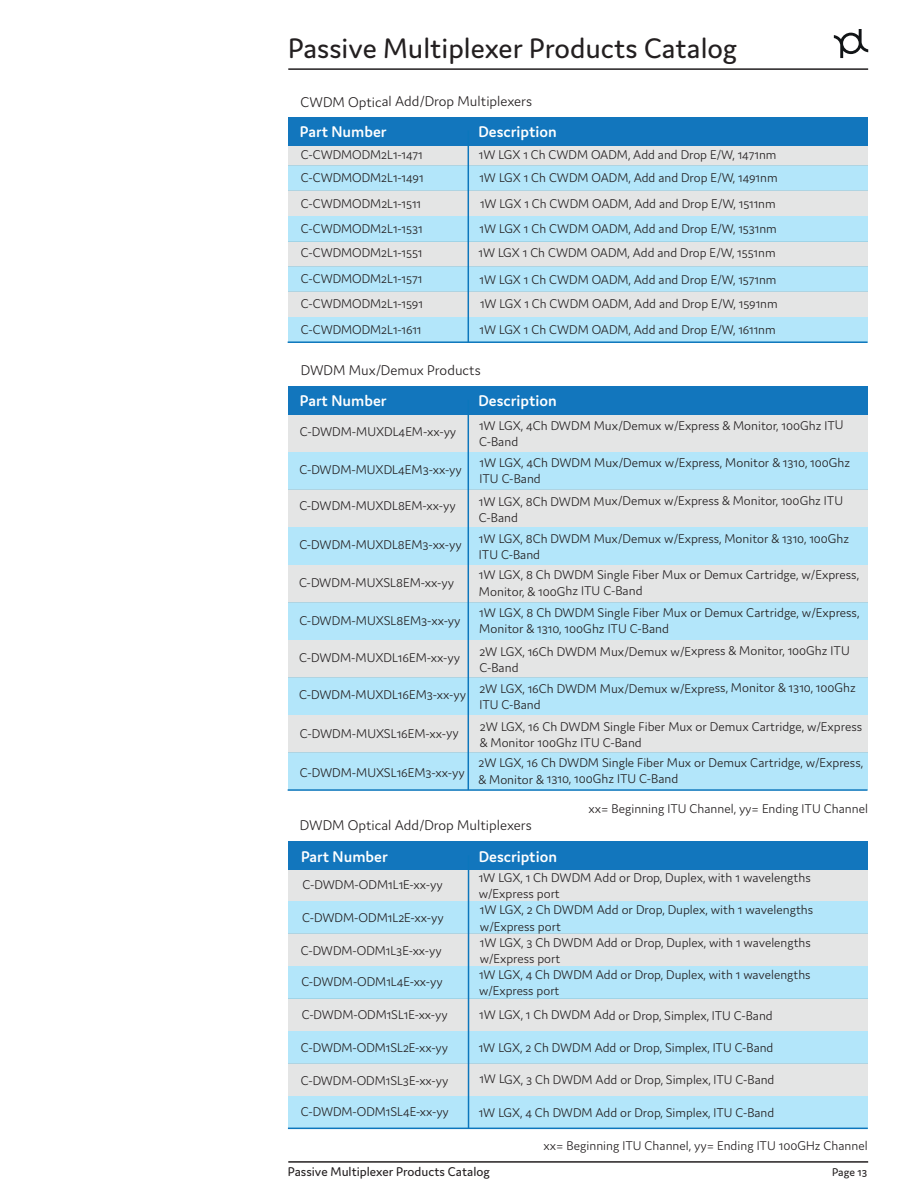
<style>
.page{position:relative;width:918px;height:1188px;background:#fff}
.page>*{position:absolute;margin:0;border:0;box-sizing:border-box;transform-origin:0 0}
.t1{font:30px "Domus";color:#231f20}
.t2{font:600 16.5px "Domus";color:#fff}
.t3{font:300 15px "Domus";color:#231f20}
.t4{font:300 13.5px/16.4px "Domus";color:#231f20}
.t5{font:13.5px "Domus";color:#231f20}
.t6{font:12px "Domus";letter-spacing:-.005em;color:#231f20}
</style>
<div class="page">
<div style="left:288px;top:753px;width:580px;height:37px;background:#b3e6fa"></div>
<div style="left:288px;top:715px;width:580px;height:38px;background:#e4e5e5"></div>
<div style="left:288px;top:602px;width:580px;height:38px;background:#b3e6fa"></div>
<div style="left:288px;top:565px;width:580px;height:37px;background:#e4e5e5"></div>
<div style="left:288px;top:677px;width:580px;height:38px;background:#b3e6fa"></div>
<div style="left:288px;top:640px;width:580px;height:37px;background:#e4e5e5"></div>
<div style="left:288px;top:452px;width:580px;height:38px;background:#b3e6fa"></div>
<div style="left:288px;top:415px;width:580px;height:37px;background:#e4e5e5"></div>
<div style="left:288px;top:527px;width:580px;height:38px;background:#b3e6fa"></div>
<div style="left:288px;top:490px;width:580px;height:37px;background:#e4e5e5"></div>
<div style="left:288px;top:386px;width:580px;height:29px;background:#1276bd"></div>
<hr style="left:468px;top:400px;width:1px;height:390px;background:#0c76bc">
<hr style="left:288px;top:789px;width:580px;height:2px;background:#0c76bc">
<svg style="left:834px;top:29px;width:34px;height:29px"></svg>
<hr style="left:288px;top:68px;width:580px;height:2px;background:#231f20">
<hr style="left:288px;top:1161px;width:580px;height:2px;background:#231f20">
<div style="left:288px;top:267px;width:580px;height:25px;background:#b3e6fa"></div>
<div style="left:288px;top:241px;width:580px;height:26px;background:#e4e5e5"></div>
<div style="left:288px;top:317px;width:580px;height:25px;background:#b3e6fa"></div>
<div style="left:288px;top:292px;width:580px;height:25px;background:#e4e5e5"></div>
<div style="left:288px;top:166px;width:580px;height:25px;background:#b3e6fa"></div>
<div style="left:288px;top:140px;width:580px;height:26px;background:#e4e5e5"></div>
<div style="left:288px;top:216px;width:580px;height:25px;background:#b3e6fa"></div>
<div style="left:288px;top:191px;width:580px;height:25px;background:#e4e5e5"></div>
<div style="left:288px;top:117px;width:580px;height:28px;background:#1276bd"></div>
<hr style="left:288px;top:341px;width:580px;height:2px;background:#0c76bc">
<hr style="left:468px;top:131px;width:1px;height:211px;background:#0c76bc">
<div style="left:288px;top:1031px;width:580px;height:32px;background:#b3e6fa"></div>
<div style="left:288px;top:998px;width:580px;height:33px;background:#e4e5e5"></div>
<div style="left:288px;top:1096px;width:580px;height:32px;background:#b3e6fa"></div>
<div style="left:288px;top:1063px;width:580px;height:33px;background:#e4e5e5"></div>
<div style="left:288px;top:901px;width:580px;height:33px;background:#b3e6fa"></div>
<div style="left:288px;top:869px;width:580px;height:32px;background:#e4e5e5"></div>
<div style="left:288px;top:966px;width:580px;height:32px;background:#b3e6fa"></div>
<div style="left:288px;top:934px;width:580px;height:32px;background:#e4e5e5"></div>
<div style="left:288px;top:842px;width:580px;height:28px;background:#1276bd"></div>
<hr style="left:468px;top:855px;width:1px;height:273px;background:#0c76bc">
<hr style="left:288px;top:1128px;width:580px;height:1px;background:#0c76bc">
<h1 class="t1" style="left:288px;top:32px;width:450px">Passive Multiplexer Products Catalog</h1>
<p class="t3" style="left:301px;top:93px;width:233px">CWDM Optical Add/Drop Multiplexers</p>
<p class="t2" style="left:300px;top:123px;width:88px">Part Number</p>
<p class="t2" style="left:478px;top:122px;width:80px">Description</p>
<p class="t4" style="left:301px;top:146px;width:123px">C-CWDMODM2L1-1471</p>
<p class="t4" style="left:479px;top:146px;width:299px">1W LGX 1 Ch CWDM OADM, Add and Drop E/W, 1471nm</p>
<p class="t4" style="left:301px;top:169px;width:124px">C-CWDMODM2L1-1491</p>
<p class="t4" style="left:479px;top:169px;width:300px">1W LGX 1 Ch CWDM OADM, Add and Drop E/W, 1491nm</p>
<p class="t4" style="left:301px;top:195px;width:122px">C-CWDMODM2L1-1511</p>
<p class="t4" style="left:480px;top:195px;width:297px">1W LGX 1 Ch CWDM OADM, Add and Drop E/W, 1511nm</p>
<p class="t4" style="left:301px;top:220px;width:123px">C-CWDMODM2L1-1531</p>
<p class="t4" style="left:480px;top:220px;width:299px">1W LGX 1 Ch CWDM OADM, Add and Drop E/W, 1531nm</p>
<p class="t4" style="left:301px;top:245px;width:123px">C-CWDMODM2L1-1551</p>
<p class="t4" style="left:479px;top:245px;width:299px">1W LGX 1 Ch CWDM OADM, Add and Drop E/W, 1551nm</p>
<p class="t4" style="left:301px;top:270px;width:123px">C-CWDMODM2L1-1571</p>
<p class="t4" style="left:480px;top:271px;width:298px">1W LGX 1 Ch CWDM OADM, Add and Drop E/W, 1571nm</p>
<p class="t4" style="left:301px;top:296px;width:124px">C-CWDMODM2L1-1591</p>
<p class="t4" style="left:480px;top:296px;width:299px">1W LGX 1 Ch CWDM OADM, Add and Drop E/W, 1591nm</p>
<p class="t4" style="left:301px;top:321px;width:122px">C-CWDMODM2L1-1611</p>
<p class="t4" style="left:480px;top:321px;width:298px">1W LGX 1 Ch CWDM OADM, Add and Drop E/W, 1611nm</p>
<p class="t3" style="left:301px;top:362px;width:181px">DWDM Mux/Demux Products</p>
<p class="t2" style="left:300px;top:392px;width:88px">Part Number</p>
<p class="t2" style="left:478px;top:392px;width:80px">Description</p>
<p class="t4" style="left:300px;top:424px;width:158px">C-DWDM-MUXDL4EM-xx-yy</p>
<p class="t4" style="left:479px;top:417px;width:366px">1W LGX, 4Ch DWDM Mux/Demux w/Express &amp; Monitor, 100Ghz ITU<br>C-Band</p>
<p class="t4" style="left:299px;top:462px;width:164px">C-DWDM-MUXDL4EM3-xx-yy</p>
<p class="t4" style="left:480px;top:454px;width:372px">1W LGX, 4Ch DWDM Mux/Demux w/Express, Monitor &amp; 1310, 100Ghz<br>ITU C-Band</p>
<p class="t4" style="left:299px;top:497px;width:158px">C-DWDM-MUXDL8EM-xx-yy</p>
<p class="t4" style="left:479px;top:493px;width:366px">1W LGX, 8Ch DWDM Mux/Demux w/Express &amp; Monitor, 100Ghz ITU<br>C-Band</p>
<p class="t4" style="left:299px;top:536px;width:164px">C-DWDM-MUXDL8EM3-xx-yy</p>
<p class="t4" style="left:479px;top:530px;width:372px">1W LGX, 8Ch DWDM Mux/Demux w/Express, Monitor &amp; 1310, 100Ghz<br>ITU C-Band</p>
<p class="t4" style="left:299px;top:574px;width:157px">C-DWDM-MUXSL8EM-xx-yy</p>
<p class="t4" style="left:299px;top:613px;width:163px">C-DWDM-MUXSL8EM3-xx-yy</p>
<p class="t4" style="left:479px;top:604px;width:382px">1W LGX, 8 Ch DWDM Single Fiber Mux or Demux Cartridge, w/Express,<br>Monitor &amp; 1310, 100Ghz ITU C-Band</p>
<p class="t4" style="left:299px;top:649px;width:162px">C-DWDM-MUXDL16EM-xx-yy</p>
<p class="t4" style="left:479px;top:643px;width:372px">2W LGX, 16Ch DWDM Mux/Demux w/Express &amp; Monitor, 100Ghz ITU<br>C-Band</p>
<p class="t4" style="left:299px;top:686px;width:168px">C-DWDM-MUXDL16EM3-xx-yy</p>
<p class="t4" style="left:479px;top:680px;width:378px">2W LGX, 16Ch DWDM Mux/Demux w/Express, Monitor &amp; 1310, 100Ghz<br>ITU C-Band</p>
<p class="t4" style="left:479px;top:567px;width:382px">1W LGX, 8 Ch DWDM Single Fiber Mux or Demux Cartridge, w/Express,<br>Monitor, &amp; 100Ghz ITU C-Band</p>
<p class="t4" style="left:300px;top:725px;width:160px">C-DWDM-MUXSL16EM-xx-yy</p>
<p class="t4" style="left:480px;top:718px;width:384px">2W LGX, 16 Ch DWDM Single Fiber Mux or Demux Cartridge, w/Express &amp; Monitor 100Ghz ITU C-Band</p>
<p class="t4" style="left:300px;top:764px;width:166px">C-DWDM-MUXSL16EM3-xx-yy</p>
<p class="t4" style="left:479px;top:755px;width:386px">2W LGX, 16 Ch DWDM Single Fiber Mux or Demux Cartridge, w/Express, &amp; Monitor &amp; 1310, 100Ghz ITU C-Band</p>
<p class="t4" style="left:589px;top:801px;width:281px">xx= Beginning ITU Channel, yy= Ending ITU Channel</p>
<p class="t3" style="left:300px;top:817px;width:233px">DWDM Optical Add/Drop Multiplexers</p>
<p class="t2" style="left:301px;top:847px;width:88px">Part Number</p>
<p class="t2" style="left:479px;top:847px;width:80px">Description</p>
<p class="t4" style="left:303px;top:877px;width:142px">C-DWDM-ODM1L1E-xx-yy</p>
<p class="t4" style="left:479px;top:869px;width:334px">1W LGX, 1 Ch DWDM Add or Drop, Duplex, with 1 wavelengths w/Express port</p>
<p class="t4" style="left:302px;top:909px;width:143px">C-DWDM-ODM1L2E-xx-yy</p>
<p class="t4" style="left:480px;top:902px;width:335px">1W LGX, 2 Ch DWDM Add or Drop, Duplex, with 1 wavelengths w/Express port</p>
<p class="t4" style="left:301px;top:942px;width:142px">C-DWDM-ODM1L3E-xx-yy</p>
<p class="t4" style="left:480px;top:934px;width:333px">1W LGX, 3 Ch DWDM Add or Drop, Duplex, with 1 wavelengths w/Express port</p>
<p class="t4" style="left:301px;top:974px;width:143px">C-DWDM-ODM1L4E-xx-yy</p>
<p class="t4" style="left:479px;top:966px;width:333px">1W LGX, 4 Ch DWDM Add or Drop, Duplex, with 1 wavelengths w/Express port</p>
<p class="t4" style="left:302px;top:1006px;width:147px">C-DWDM-ODM1SL1E-xx-yy</p>
<p class="t4" style="left:479px;top:1007px;width:295px">1W LGX, 1 Ch DWDM Add or Drop, Simplex, ITU C-Band</p>
<p class="t4" style="left:301px;top:1039px;width:149px">C-DWDM-ODM1SL2E-xx-yy</p>
<p class="t4" style="left:479px;top:1039px;width:296px">1W LGX, 2 Ch DWDM Add or Drop, Simplex, ITU C-Band</p>
<p class="t4" style="left:301px;top:1072px;width:149px">C-DWDM-ODM1SL3E-xx-yy</p>
<p class="t4" style="left:479px;top:1071px;width:297px">1W LGX, 3 Ch DWDM Add or Drop, Simplex, ITU C-Band</p>
<p class="t4" style="left:301px;top:1103px;width:149px">C-DWDM-ODM1SL4E-xx-yy</p>
<p class="t4" style="left:479px;top:1105px;width:297px">1W LGX, 4 Ch DWDM Add or Drop, Simplex, ITU C-Band</p>
<p class="t4" style="left:544px;top:1137px;width:326px">xx= Beginning ITU Channel, yy= Ending ITU 100GHz Channel</p>
<p class="t5" style="left:288px;top:1165px;width:204px">Passive Multiplexer Products Catalog</p>
<p class="t6" style="left:832px;top:1166px;width:37px">Page 13</p>
</div>
